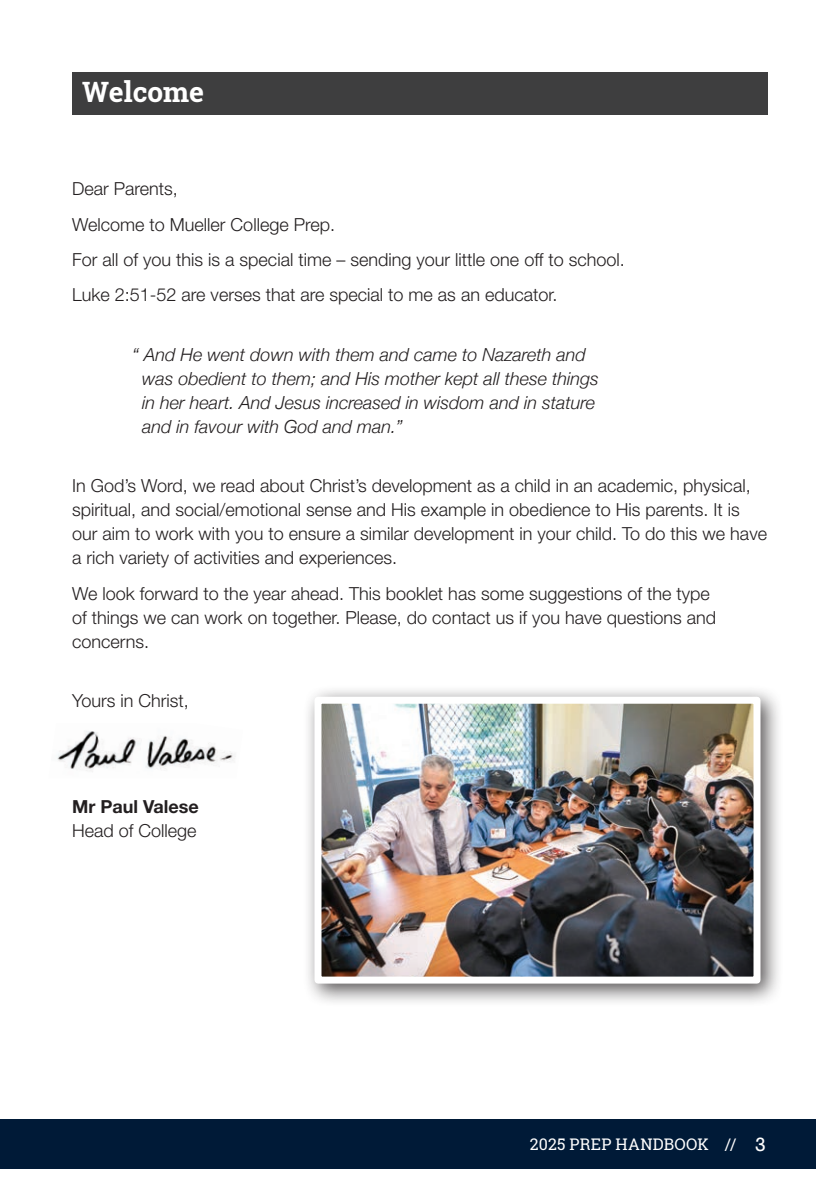
<style>
.page{position:relative;width:840px;height:1191px;background:#fff}
.page>*{position:absolute;margin:0;border:0;box-sizing:border-box;transform-origin:0 0}
.t1{font:700 28px "Roboto Slab";color:#fff}
.t2{font:300 18px/24px "Helvetica Neue LT Std";color:#231f20}
.t3{font:italic 300 18px/24px "Helvetica Neue";color:#231f20}
.t4{font:700 18px "Helvetica Neue LT Std";color:#231f20}
.t5{font:16px "Roboto Slab";letter-spacing:.01em;color:#fff}
.s1{font-family:"Rockwell";font-size:18px}
</style>
<div class="page">
<div style="left:0;top:1119px;width:815px;height:49px;background:#001a37"></div>
<div style="left:72px;top:72px;width:695px;height:42px;background:#3e3e3f"></div>
<div style="left:303px;top:685px;width:480px;height:322px;background:#231f20;opacity:.75"></div>
<img style="left:322px;top:704px;width:430px;height:271px">
<div style="left:314px;top:696px;width:446px;height:287px;border:7px solid #fff"></div>
<img style="left:57px;top:731px;width:178px;height:41px">
<h1 class="t1" style="left:82px;top:73px;width:123px">Welcome</h1>
<p class="t2" style="left:72px;top:171px;width:554px;line-height:35.4px">Dear Parents,<br>Welcome to Mueller College Prep.<br>For all of you this is a special time – sending your little one off to school.<br>Luke 2:51-52 are verses that are special to me as an educator.</p>
<p class="t3" style="left:142px;top:341px;width:458px;text-indent:-10px">“ And He went down with them and came to Nazareth and was obedient to them; and His mother kept all these things in her heart. And Jesus increased in wisdom and in stature and in favour with God and man.”</p>
<p class="t2" style="left:72px;top:473px;width:696px">In God’s Word, we read about Christ’s development as a child in an academic, physical, spiritual, and social/emotional sense and His example in obedience to His parents. It is our aim to work with you to ensure a similar development in your child. To do this we have a rich variety of activities and experiences.</p>
<p class="t2" style="left:72px;top:581px;width:645px">We look forward to the year ahead. This booklet has some suggestions of the type of things we can work on together. Please, do contact us if you have questions and concerns.</p>
<p class="t2" style="left:72px;top:688px;width:118px">Yours in Christ,</p>
<p class="t4" style="left:72px;top:795px;width:128px">Mr Paul Valese</p>
<p class="t2" style="left:72px;top:818px;width:126px">Head of College</p>
<p class="t5" style="left:529px;top:1133px;width:237px">2025 PREP HANDBOOK // <span class="s1">3</span></p>
</div>
